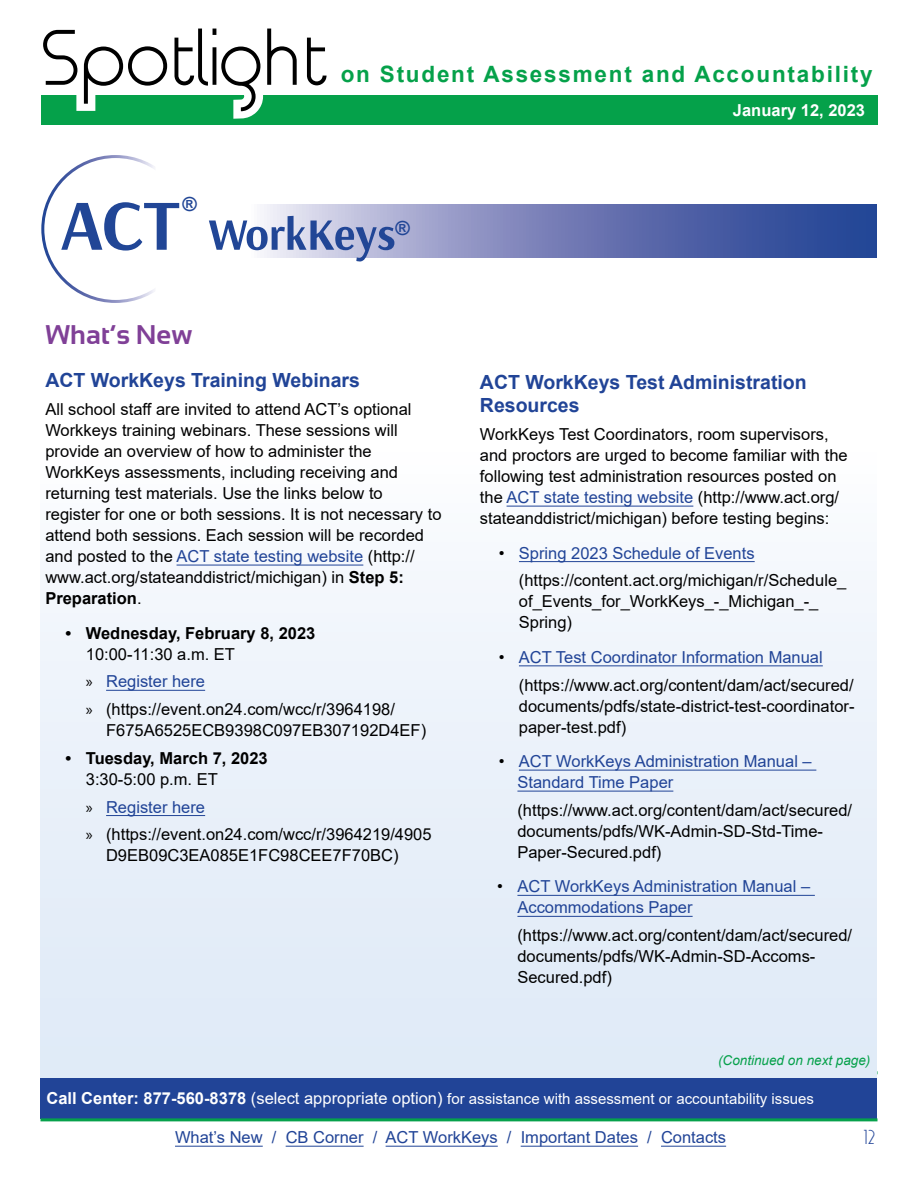
<style>
.page{position:relative;width:918px;height:1188px;background:#fff}
.page>*{position:absolute;margin:0;border:0;box-sizing:border-box;transform-origin:0 0}
.t1{font:700 27px "Sansation";color:#804097}
.t2{font:700 22.5px "Arial";letter-spacing:.08em;color:#05a14a}
.t3{font:700 19.5px/23.4px "Arial";color:#214497}
.t4{font:700 19.5px "Arial";color:#214696}
.t5{font:16.5px/21px "Arial";color:#000}
.t6{font:16.5px/21px "Arial";color:#214497}
.t7{font:700 16.5px "Arial";color:#000}
.t8{font:700 16.5px "Arial";color:#fff}
.t9{font:16.5px "Time Burner";color:#214497}
.t10{font:15px "Arial";color:#fff}
.t11{font:italic 13.5px "Arial";color:#06a14b}
.s1{color:#214497}
.s2{font-weight:700}
.s3{font-family:"Myriad Pro"}
.s4{font-family:"Myriad Pro";color:#000}
.s5{color:#000}
.s6{font-weight:700;font-size:16.5px}
.s7{font-size:16.5px}
</style>
<div class="page">
<div style="left:40px;top:1071px;width:838px;height:47px;background:#214497"></div>
<hr style="left:40px;top:1118px;width:838px;height:3px;background:#06a14b">
<hr style="left:175px;top:1146px;width:88px;height:1px;background:#214497">
<hr style="left:286px;top:1146px;width:78px;height:1px;background:#214497">
<hr style="left:386px;top:1146px;width:112px;height:1px;background:#214497">
<hr style="left:521px;top:1146px;width:117px;height:1px;background:#214497">
<hr style="left:661px;top:1146px;width:65px;height:1px;background:#214497">
<div style="left:41px;top:95px;width:837px;height:30px;background:#05a14a"></div>
<svg style="left:43px;top:28px;width:284px;height:91px"></svg>
<div style="left:40px;top:259px;width:836px;height:819px;background:linear-gradient(to bottom,#fff,#dde8f7)"></div>
<div style="left:61px;top:197px;width:816px;height:65px;background:#fff"></div>
<svg style="left:264px;top:204px;width:613px;height:54px;background:#6775b1"></svg>
<svg style="left:41px;top:155px;width:149px;height:148px"></svg>
<svg style="left:209px;top:216px;width:185px;height:46px"></svg>
<hr style="left:177px;top:565px;width:186px;height:1px;background:#214497">
<hr style="left:106px;top:690px;width:99px;height:1px;background:#214497">
<hr style="left:106px;top:815px;width:99px;height:1px;background:#214497">
<hr style="left:507px;top:506px;width:186px;height:1px;background:#214497">
<hr style="left:519px;top:561px;width:236px;height:1px;background:#214497">
<hr style="left:519px;top:665px;width:304px;height:1px;background:#214497">
<hr style="left:519px;top:770px;width:297px;height:1px;background:#214497">
<hr style="left:517px;top:791px;width:156px;height:1px;background:#214497">
<hr style="left:517px;top:895px;width:298px;height:1px;background:#214497">
<hr style="left:517px;top:916px;width:176px;height:1px;background:#214497">
<p class="t4" style="left:183px;top:191px;width:16px">®</p>
<h2 class="t2" style="left:341px;top:59px;width:533px">on Student Assessment and Accountability</h2>
<p class="t8" style="left:733px;top:98px;width:134px">January 12, 2023</p>
<p class="t4" style="left:396px;top:215px;width:16px">®</p>
<h2 class="t1" style="left:45px;top:319px;width:149px">What’s New</h2>
<h3 class="t3" style="left:45px;top:369px;width:316px">ACT WorkKeys Training Webinars</h3>
<p class="t5" style="left:45px;top:399px;width:398px">All school staff are invited to attend ACT’s optional Workkeys training webinars. These sessions will provide an overview of how to administer the WorkKeys assessments, including receiving and returning test materials. Use the links below to register for one or both sessions. It is not necessary to attend both sessions. Each session will be recorded and posted to the <span class="s1">ACT state testing website</span> (http:// www.act.org/stateanddistrict/michigan) in <span class="s2">Step 5:<br>Preparation</span>.</p>
<p class="t7" style="left:66px;top:621px;width:251px">• Wednesday, February 8, 2023</p>
<p class="t5" style="left:86px;top:640px;width:311px;line-height:27.8px">10:00-11:30 a.m. ET<br><span class="s3">»</span> <span class="s1">Register here<br></span><span class="s3">»</span> (https://event.on24.com/wcc/r/3964198/</p>
<p class="t5" style="left:106px;top:720px;width:322px">F675A6525ECB9398C097EB307192D4EF)</p>
<p class="t7" style="left:66px;top:746px;width:204px">• Tuesday, March 7, 2023</p>
<p class="t5" style="left:86px;top:768px;width:134px">3:30-5:00 p.m. ET</p>
<p class="t6" style="left:86px;top:796px;width:121px"><span class="s4">»</span> Register here</p>
<p class="t5" style="left:86px;top:824px;width:347px"><span class="s3">»</span> (https://event.on24.com/wcc/r/3964219/4905</p>
<p class="t5" style="left:106px;top:845px;width:294px">D9EB09C3EA085E1FC98CEE7F70BC)</p>
<p class="t3" style="left:480px;top:371px;width:328px">ACT WorkKeys Test Administration<br>Resources</p>
<p class="t5" style="left:480px;top:424px;width:369px">WorkKeys Test Coordinators, room supervisors, and proctors are urged to become familiar with the following test administration resources posted on the <span class="s1">ACT state testing website</span> (http://www.act.org/ stateanddistrict/michigan) before testing begins:</p>
<p class="t5" style="left:519px;top:539px;width:329px;line-height:27.8px;text-indent:-20px">• <span class="s1">Spring 2023 Schedule of Events </span>(https://content.act.org/michigan/r/Schedule_</p>
<p class="t5" style="left:519px;top:591px;width:301px">of_Events_for_WorkKeys_-_Michigan_-_<br>Spring)</p>
<p class="t5" style="left:519px;top:643px;width:336px;line-height:27.8px;text-indent:-20px">• <span class="s1">ACT Test Coordinator Information Manual </span>(https://www.act.org/content/dam/act/secured/</p>
<p class="t5" style="left:519px;top:695px;width:337px">documents/pdfs/state-district-test-coordinator&shy;paper-test.pdf)</p>
<p class="t6" style="left:517px;top:751px;width:296px;text-indent:-19px"><span class="s5">•</span> ACT WorkKeys Administration Manual –<br>Standard Time Paper</p>
<p class="t5" style="left:517px;top:800px;width:336px">(https://www.act.org/content/dam/act/secured/ documents/pdfs/WK-Admin-SD-Std-Time-<br>Paper-Secured.pdf)</p>
<p class="t6" style="left:517px;top:876px;width:294px;text-indent:-20px"><span class="s5">•</span> ACT WorkKeys Administration Manual –<br>Accommodations Paper</p>
<p class="t5" style="left:517px;top:925px;width:336px">(https://www.act.org/content/dam/act/secured/ documents/pdfs/WK-Admin-SD-Accoms-<br>Secured.pdf)</p>
<p class="t11" style="left:718px;top:1052px;width:154px">(Continued on next page)</p>
<p class="t10" style="left:46px;top:1088px;width:769px"><span class="s6">Call Center: 877-560-8378</span> <span class="s7">(select appropriate option)</span> for assistance with assessment or accountability issues</p>
<p class="t6" style="left:175px;top:1127px;width:553px">What’s New / CB Corner / ACT WorkKeys / Important Dates / Contacts</p>
<p class="t9" style="left:864px;top:1129px;width:13px">12</p>
</div>
